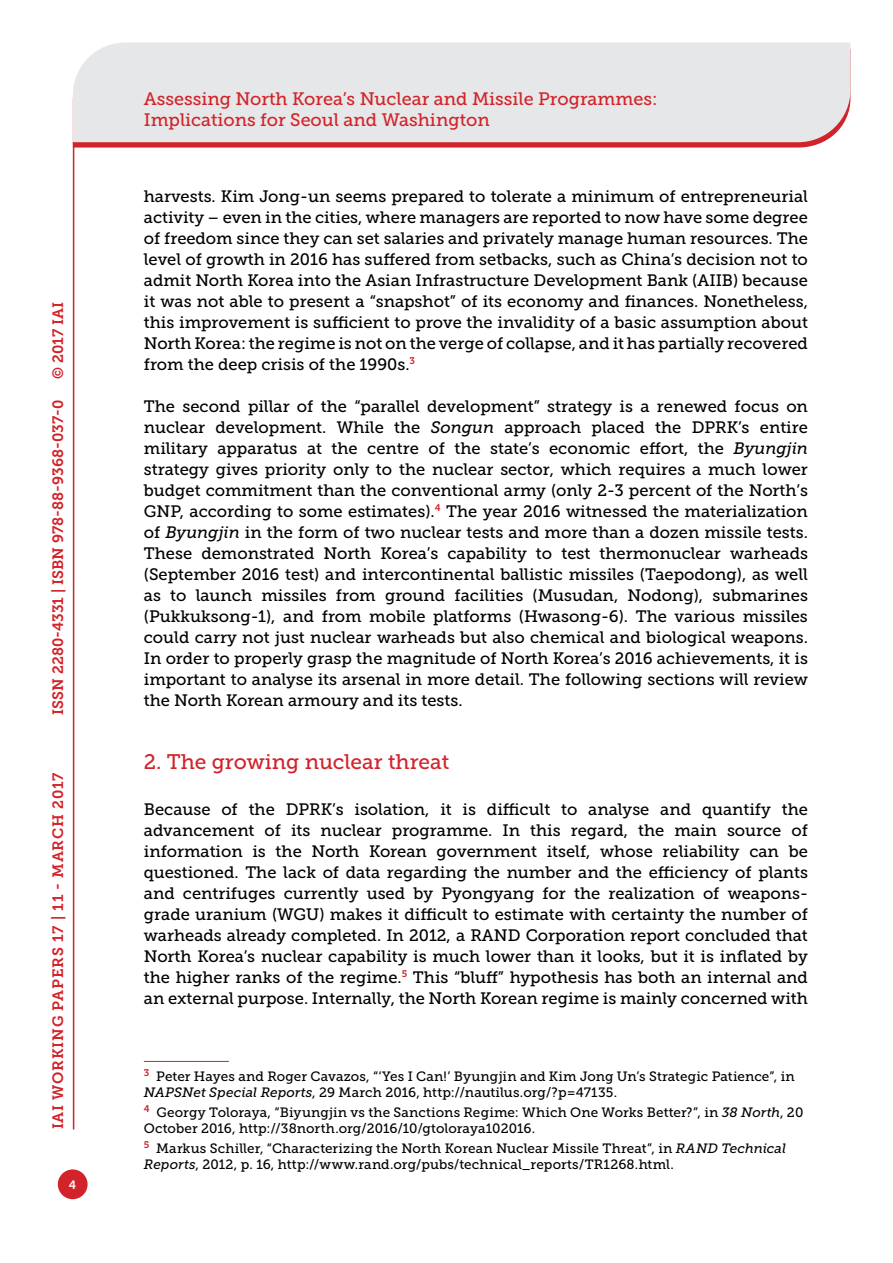
<style>
.page{position:relative;width:893px;height:1263px;background:#fff}
.page>*{position:absolute;margin:0;border:0;box-sizing:border-box;transform-origin:0 0}
.t1{font:21px "Museo Slab 500";color:#d2232a}
.t2{font:18px/21.6px "Museo Slab 500";color:#d2232a}
.t3{font:16.5px/21px "Museo Slab 500";color:#000;text-align:justify}
.t4{font:15px "Museo Slab 700";color:#d2232a}
.t5{font:15px "Museo Slab 700";letter-spacing:.05em;color:#d2232a}
.t6{font:13.5px/16.2px "Museo Slab 500";letter-spacing:.01em;color:#000}
.t7{font:12px "Museo Slab 700";color:#fff}
.s1{font-style:italic}
</style>
<div class="page">
<svg style="left:74px;top:142px;width:749px;height:6px;background:#d63d43"></svg>
<div style="left:73px;top:43px;width:777px;height:99px;background:#e6e7e8"></div>
<div style="left:58px;top:1169px;width:30px;height:30px;background:#d2232a;border-radius:50%"></div>
<hr style="left:73px;top:142px;width:1px;height:987px;background:#d2232a">
<hr style="left:144px;top:1061px;width:85px;height:1px;background:#d2232a">
<p class="t4" style="left:50px;top:379px;width:78px;rotate:-90deg">© 2017 IAI</p>
<p class="t4" style="left:49px;top:715px;width:316px;rotate:-90deg">ISSN 2280-4331 | ISBN 978-88-9368-037-0</p>
<p class="t5" style="left:50px;top:1129px;width:358px;rotate:-90deg">IAI WORKING PAPERS 17 | 11 - MARCH 2017</p>
<p class="t7" style="left:69px;top:1178px;width:9px">4</p>
<p class="t2" style="left:144px;top:88px;width:515px">Assessing North Korea’s Nuclear and Missile Programmes:<br>Implications for Seoul and Washington</p>
<p class="t3" style="left:144px;top:186px;width:666px">harvests. Kim Jong-un seems prepared to tolerate a minimum of entrepreneurial activity – even in the cities, where managers are reported to now have some degree of freedom since they can set salaries and privately manage human resources. The level of growth in 2016 has suffered from setbacks, such as China’s decision not to admit North Korea into the Asian Infrastructure Development Bank (AIIB) because it was not able to present a “snapshot” of its economy and finances. Nonetheless, this improvement is sufficient to prove the invalidity of a basic assumption about North Korea: the regime is not on the verge of collapse, and it has partially recovered from the deep crisis of the 1990s.<sup>3</sup></p>
<p class="t3" style="left:144px;top:396px;width:666px">The second pillar of the “parallel development” strategy is a renewed focus on nuclear development. While the <span class="s1">Songun</span> approach placed the DPRK’s entire military apparatus at the centre of the state’s economic effort, the <span class="s1">Byungjin </span>strategy gives priority only to the nuclear sector, which requires a much lower budget commitment than the conventional army (only 2-3 percent of the North’s GNP, according to some estimates).<sup>4</sup> The year 2016 witnessed the materialization of <span class="s1">Byungjin</span> in the form of two nuclear tests and more than a dozen missile tests.<br>These demonstrated North Korea’s capability to test thermonuclear warheads (September 2016 test) and intercontinental ballistic missiles (Taepodong), as well as to launch missiles from ground facilities (Musudan, Nodong), submarines (Pukkuksong-1), and from mobile platforms (Hwasong-6). The various missiles could carry not just nuclear warheads but also chemical and biological weapons.<br>In order to properly grasp the magnitude of North Korea’s 2016 achievements, it is important to analyse its arsenal in more detail. The following sections will review the North Korean armoury and its tests.</p>
<p class="t1" style="left:144px;top:750px;width:307px">2. The growing nuclear threat</p>
<p class="t3" style="left:144px;top:799px;width:666px">Because of the DPRK’s isolation, it is difficult to analyse and quantify the advancement of its nuclear programme. In this regard, the main source of information is the North Korean government itself, whose reliability can be questioned. The lack of data regarding the number and the efficiency of plants and centrifuges currently used by Pyongyang for the realization of weapons&shy;grade uranium (WGU) makes it difficult to estimate with certainty the number of warheads already completed. In 2012, a RAND Corporation report concluded that North Korea’s nuclear capability is much lower than it looks, but it is inflated by the higher ranks of the regime.<sup>5</sup> This “bluff” hypothesis has both an internal and an external purpose. Internally, the North Korean regime is mainly concerned with</p>
<p class="t6" style="left:144px;top:1068px;width:652px"><sup>3</sup> Peter Hayes and Roger Cavazos, “‘Yes I Can!’ Byungjin and Kim Jong Un’s Strategic Patience”, in<br><span class="s1">NAPSNet Special Reports</span>, 29 March 2016, http://nautilus.org/?p=47135.</p>
<p class="t6" style="left:144px;top:1104px;width:661px"><sup>4</sup> Georgy Toloraya, “Biyungjin vs the Sanctions Regime: Which One Works Better?”, in <span class="s1">38 North</span>, 20<br>October 2016, http://38north.org/2016/10/gtoloraya102016.</p>
<p class="t6" style="left:144px;top:1140px;width:644px"><sup>5</sup> Markus Schiller, “Characterizing the North Korean Nuclear Missile Threat”, in <span class="s1">RAND Technical<br>Reports</span>, 2012, p. 16, http://www.rand.org/pubs/technical_reports/TR1268.html.</p>
</div>
